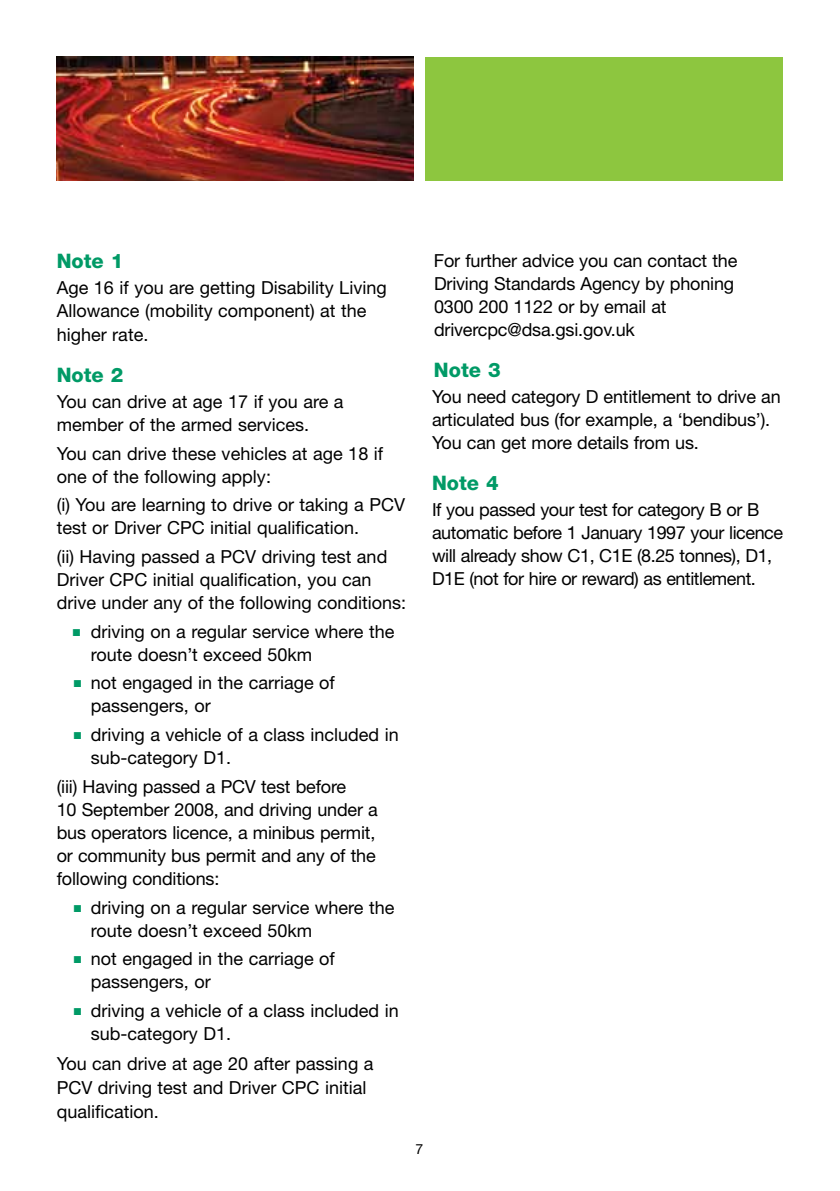
<style>
.page{position:relative;width:840px;height:1191px;background:#fff}
.page>*{position:absolute;margin:0;border:0;box-sizing:border-box;transform-origin:0 0}
.Body{font:800 20px "Helvetica Neue";color:#009a66}
.Bullets{font:800 20px "Helvetica Neue";color:#009a66}
.Subs{font:800 20px "Helvetica Neue";color:#009a66}
.Bullets-2{font:18px/23px "Helvetica Neue";color:#000}
.Body-2{font:18px/23px "Helvetica Neue";color:#000}
.Body-3{font:18px/23px "Helvetica Neue";letter-spacing:-.025em;color:#000}
.t1{font:14px "Helvetica Neue";color:#000}
.s1{color:#009a66}
</style>
<div class="page">
<img style="left:57px;top:57px;width:356px;height:123px">
<div style="left:424px;top:57px;width:358px;height:123px;background:#8dc63f"></div>
<p class="Body" style="left:57px;top:249px;width:68px">Note 1</p>
<p class="Body-2" style="left:57px;top:276px;width:331px;line-height:23.6px">Age 16 if you are getting Disability Living<br>Allowance (mobility component) at the higher rate.</p>
<p class="Body" style="left:57px;top:363px;width:68px">Note 2</p>
<p class="Body-2" style="left:57px;top:390px;width:288px">You can drive at age 17 if you are a member of the armed services.</p>
<p class="Body-2" style="left:57px;top:441px;width:328px">You can drive these vehicles at age 18 if one of the following apply:</p>
<p class="Body-2" style="left:57px;top:493px;width:349px">(i) You are learning to drive or taking a PCV test or Driver CPC initial qualification.</p>
<p class="Body-2" style="left:57px;top:545px;width:351px">(ii) Having passed a PCV driving test and<br>Driver CPC initial qualification, you can drive under any of the following conditions:</p>
<p class="Body-2" style="left:91px;top:619px;width:305px;text-indent:-18px"><span class="s1">■</span> driving on a regular service where the route doesn’t exceed 50km</p>
<p class="Bullets-2" style="left:91px;top:671px;width:245px;text-indent:-17px"><span class="s1">■</span> not engaged in the carriage of passengers, or</p>
<p class="Bullets-2" style="left:91px;top:723px;width:309px;text-indent:-17px"><span class="s1">■</span> driving a vehicle of a class included in sub-category D1.</p>
<p class="Bullets-2" style="left:57px;top:774px;width:322px">(iii) Having passed a PCV test before<br>10 September 2008, and driving under a bus operators licence, a minibus permit, or community bus permit and any of the following conditions:</p>
<p class="Bullets-2" style="left:91px;top:895px;width:305px;text-indent:-17px"><span class="s1">■</span> driving on a regular service where the route doesn’t exceed 50km</p>
<p class="Bullets-2" style="left:91px;top:947px;width:245px;text-indent:-17px"><span class="s1">■</span> not engaged in the carriage of passengers, or</p>
<p class="Bullets-2" style="left:91px;top:998px;width:309px;text-indent:-17px"><span class="s1">■</span> driving a vehicle of a class included in sub-category D1.</p>
<p class="Bullets-2" style="left:57px;top:1051px;width:318px;line-height:24px">You can drive at age 20 after passing a<br>PCV driving test and Driver CPC initial qualification.</p>
<p class="Bullets-2" style="left:434px;top:249px;width:305px">For further advice you can contact the<br>Driving Standards Agency by phoning<br>0300 200 1122 or by email at drivercpc@dsa.gsi.gov.uk</p>
<p class="Bullets" style="left:434px;top:358px;width:68px">Note 3</p>
<p class="Body-2" style="left:432px;top:385px;width:350px">You need category D entitlement to drive an articulated bus (for example, a ‘bendibus’).<br>You can get more details from us.</p>
<h6 class="Subs" style="left:432px;top:471px;width:68px">Note 4</h6>
<p class="Body-3" style="left:432px;top:498px;width:352px">If you passed your test for category B or B automatic before 1 January 1997 your licence will already show C1, C1E (8.25 tonnes), D1, D1E (not for hire or reward) as entitlement.</p>
<p class="t1" style="left:415px;top:1140px;width:9px">7</p>
</div>
